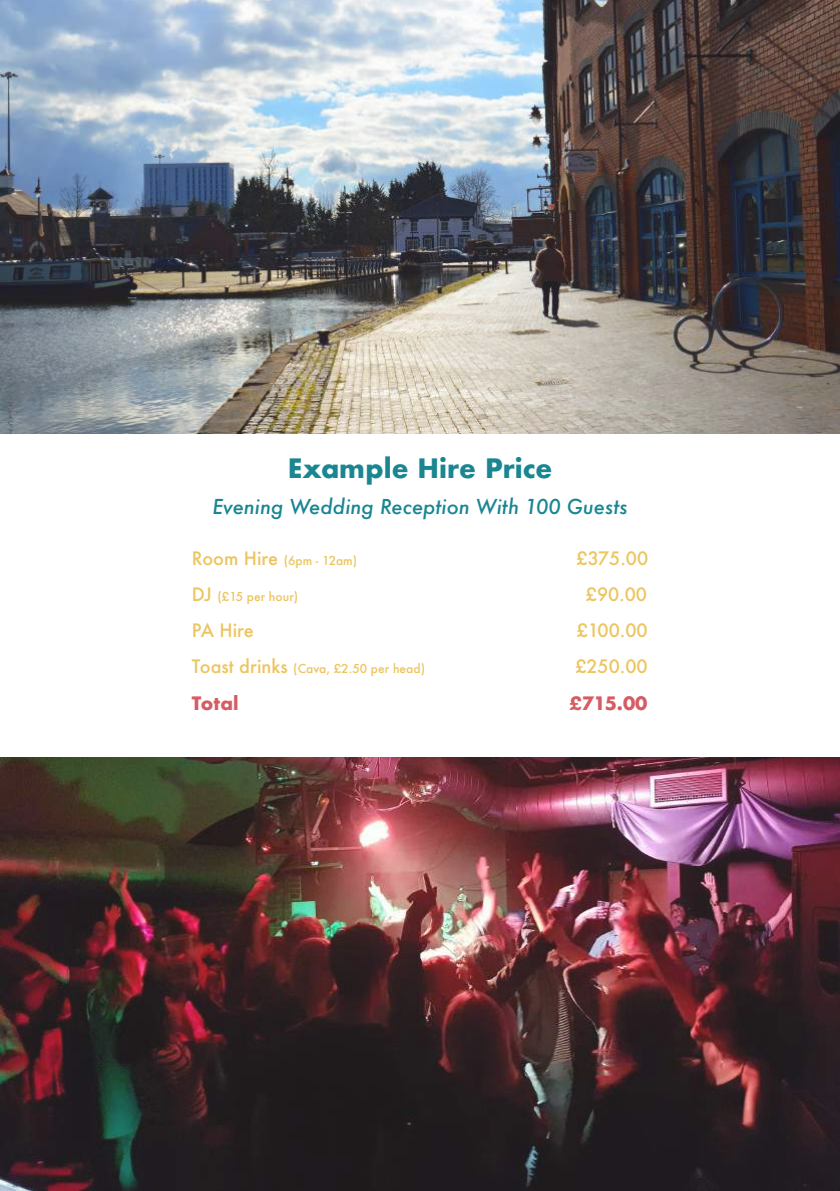
<style>
.page{position:relative;width:840px;height:1191px;background:#fff}
.page>*{position:absolute;margin:0;border:0;box-sizing:border-box;transform-origin:0 0}
.t1{font:700 26px "Futura";color:#198691}
.t2{font:italic 500 20px "Futura";color:#198691}
.t3{font:500 18px "Futura";color:#ecc55f}
.t4{font:700 18px "Futura";color:#d65c63}
.t5{font:500 12px "Futura";color:#ecc55f}
.s1{font-size:18px}
</style>
<div class="page">
<img style="left:0;top:757px;width:839px;height:434px">
<img style="left:0;top:0;width:839px;height:433px">
<h1 class="t1" style="left:287px;top:449px;width:266px">Example Hire Price</h1>
<h2 class="t2" style="left:212px;top:493px;width:416px">Evening Wedding Reception With 100 Guests</h2>
<p class="t5" style="left:192px;top:553px;width:167px"><span class="s1">Room Hire</span> (6pm - 12am)</p>
<h3 class="t3" style="left:576px;top:546px;width:73px">£375.00</h3>
<p class="t5" style="left:192px;top:589px;width:108px"><span class="s1">DJ</span> (£15 per hour)</p>
<h3 class="t3" style="left:585px;top:582px;width:63px">£90.00</h3>
<h3 class="t3" style="left:192px;top:618px;width:63px">PA Hire</h3>
<h3 class="t3" style="left:576px;top:618px;width:72px">£100.00</h3>
<p class="t5" style="left:192px;top:661px;width:234px"><span class="s1">Toast drinks</span> (Cava, £2.50 per head)</p>
<h3 class="t3" style="left:575px;top:654px;width:74px">£250.00</h3>
<h3 class="t4" style="left:192px;top:689px;width:48px">Total</h3>
<h3 class="t4" style="left:569px;top:689px;width:79px">£715.00</h3>
</div>
